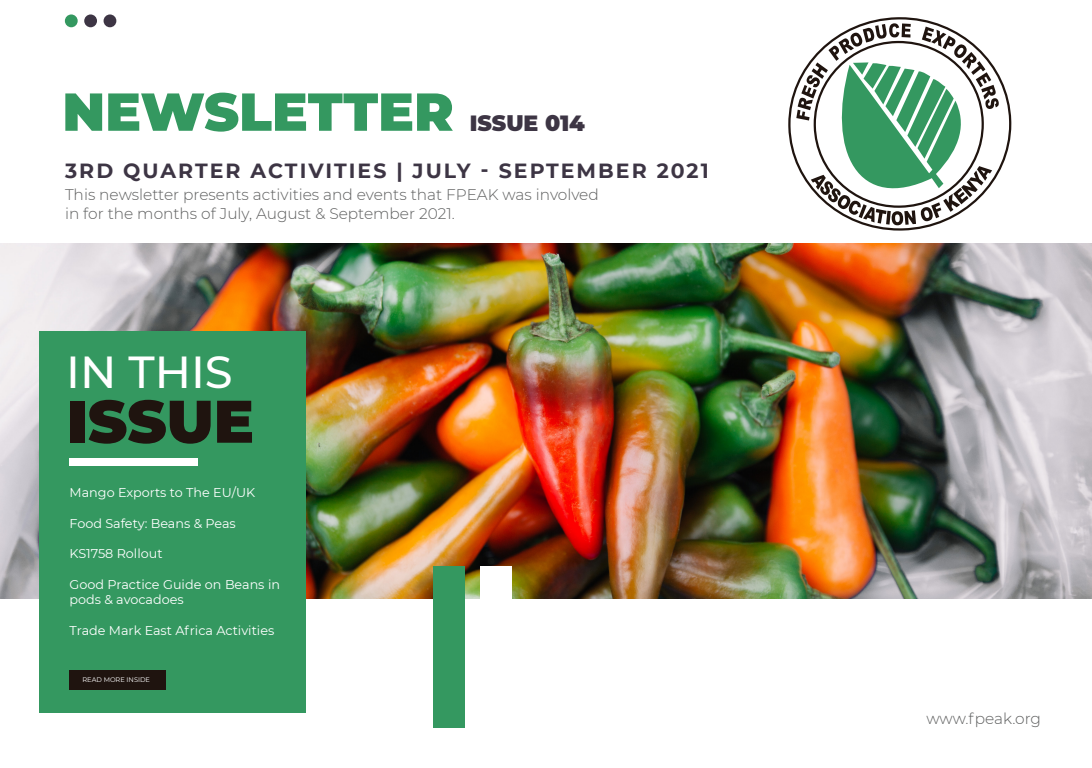
<style>
.page{position:relative;width:1092px;height:768px;background:#fff}
.page>*{position:absolute;margin:0;border:0;box-sizing:border-box;transform-origin:0 0}
.t1{font:900 60px "Montserrat";color:#1f140f}
.t2{font:900 53.3px "Montserrat";color:#349860}
.t3{font:500 44.8px "Montserrat";color:#fff}
.t4{font:900 22px "Montserrat";color:#3d3544}
.t5{font:700 20.5px "Montserrat";letter-spacing:.1em;color:#3d3544}
.t6{font:300 15.4px/18.4px "Montserrat";color:#5d5e5e}
.t7{font:12.8px/15.3px "Montserrat";color:#fff}
.t8{font:6.6px "Montserrat";color:#fff}
</style>
<div class="page">
<img style="left:0;top:243px;width:1092px;height:355px">
<div style="left:65px;top:14px;width:13px;height:13px;background:#349860;border-radius:50%"></div>
<div style="left:84px;top:14px;width:13px;height:13px;background:#3d3544;border-radius:50%"></div>
<div style="left:104px;top:14px;width:12px;height:13px;background:#3d3544;border-radius:50%"></div>
<div style="left:40px;top:332px;width:266px;height:381px;background:#349860"></div>
<div style="left:70px;top:670px;width:96px;height:20px;background:#1f140f"></div>
<div style="left:69px;top:459px;width:128px;height:7px;background:#fff"></div>
<div style="left:434px;top:566px;width:31px;height:162px;background:#349860"></div>
<div style="left:480px;top:566px;width:31px;height:92px;background:#fff"></div>
<svg style="left:788px;top:17px;width:223px;height:214px"></svg>
<svg style="left:796px;top:23px;width:203px;height:202px"></svg>
<h2 class="t2" style="left:62px;top:72px;width:393px">NEWSLETTER</h2>
<h3 class="t4" style="left:470px;top:106px;width:117px">ISSUE 014</h3>
<h3 class="t5" style="left:65px;top:156px;width:645px">3RD QUARTER ACTIVITIES | JULY - SEPTEMBER 2021</h3>
<p class="t6" style="left:65px;top:185px;width:535px">This newsletter presents activities and events that FPEAK was involved in for the months of July, August &amp; September 2021.</p>
<h3 class="t3" style="left:66px;top:341px;width:168px">IN THIS</h3>
<h1 class="t1" style="left:67px;top:376px;width:189px">ISSUE</h1>
<p class="t7" style="left:70px;top:484px;width:187px">Mango Exports to The EU/UK</p>
<p class="t7" style="left:70px;top:515px;width:168px">Food Safety: Beans &amp; Peas</p>
<p class="t7" style="left:70px;top:546px;width:95px">KS1758 Rollout</p>
<p class="t7" style="left:70px;top:576px;width:212px">Good Practice Guide on Beans in pods &amp; avocadoes</p>
<p class="t7" style="left:70px;top:622px;width:206px">Trade Mark East Africa Activities</p>
<p class="t8" style="left:83px;top:675px;width:69px">READ MORE INSIDE</p>
<p class="t6" style="left:926px;top:708px;width:116px">www.fpeak.org</p>
</div>
